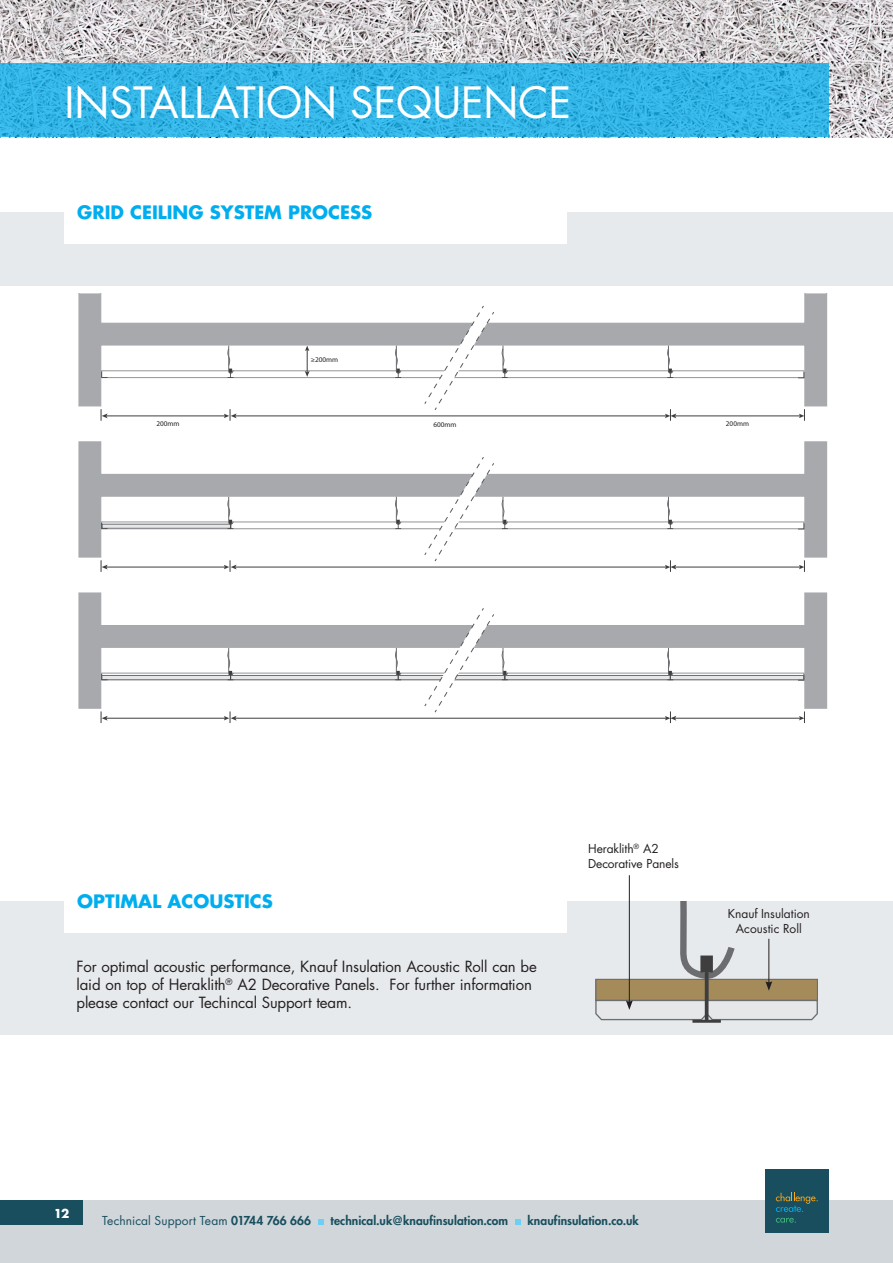
<style>
.page{position:relative;width:893px;height:1263px;background:#fff}
.page>*{position:absolute;margin:0;border:0;box-sizing:border-box;transform-origin:0 0}
.t1{font:42px "Futura Std";color:#fff}
._1_intro_13pt_orange{font:700 18px "Futura Std";color:#00aeef}
._05_Body_Copy_01{font:15px/18px "Futura Std";letter-spacing:-.01em;color:#231f20}
._05_Body_Copy_01-2{font:12px/14.4px "Futura Std";letter-spacing:-.005em;color:#231f20;text-align:center}
.t2{font:800 12px "Futura Std";letter-spacing:.005em;color:#184e5d}
.t3{font:12px "Futura Std";letter-spacing:.01em;color:#184e5d}
.t4{font:700 12px "Futura Std";color:#fff}
.t5{font:7.95px "Myriad Pro";color:#231f20}
.t6{font:7.2px "Myriad Pro";color:#231f20}
.s1{font-weight:800}
</style>
<div class="page">
<div style="left:0;top:1201px;width:893px;height:62px;background:#d0d6da"></div>
<svg style="left:318px;top:1220px;width:6px;height:5px"></svg>
<svg style="left:515px;top:1220px;width:6px;height:5px"></svg>
<div style="left:0;top:1201px;width:82px;height:24px;background:#184e5d"></div>
<div style="left:765px;top:1169px;width:64px;height:63px;background:#184e5d"></div>
<svg style="left:776px;top:1193px;width:42px;height:19px"></svg>
<svg style="left:776px;top:1218px;width:20px;height:4px"></svg>
<img style="left:0;top:0;width:893px;height:137px">
<div style="left:0;top:212px;width:893px;height:74px;background:#e7eaec"></div>
<div style="left:65px;top:179px;width:502px;height:65px;background:#fff"></div>
<svg style="left:0;top:64px;width:829px;height:73px;background:#31b3e4"></svg>
<svg style="left:78px;top:293px;width:750px;height:114px"></svg>
<svg style="left:424px;top:305px;width:71px;height:105px"></svg>
<hr style="left:106px;top:416px;width:120px;height:1px;background:#3e3e3f">
<svg style="left:101px;top:409px;width:7px;height:12px"></svg>
<svg style="left:305px;top:346px;width:5px;height:31px"></svg>
<hr style="left:675px;top:416px;width:126px;height:1px;background:#3e3e3f">
<svg style="left:799px;top:409px;width:6px;height:12px"></svg>
<hr style="left:235px;top:416px;width:432px;height:1px;background:#3e3e3f">
<svg style="left:224px;top:409px;width:13px;height:12px"></svg>
<svg style="left:665px;top:409px;width:11px;height:12px"></svg>
<svg style="left:227px;top:345px;width:7px;height:33px"></svg>
<svg style="left:395px;top:345px;width:6px;height:33px"></svg>
<svg style="left:501px;top:345px;width:7px;height:33px"></svg>
<svg style="left:667px;top:345px;width:6px;height:33px"></svg>
<svg style="left:101px;top:372px;width:7px;height:6px"></svg>
<svg style="left:798px;top:372px;width:6px;height:6px"></svg>
<svg style="left:78px;top:441px;width:750px;height:117px"></svg>
<svg style="left:424px;top:456px;width:71px;height:106px"></svg>
<hr style="left:106px;top:567px;width:120px;height:1px;background:#3e3e3f">
<svg style="left:101px;top:560px;width:7px;height:12px"></svg>
<hr style="left:675px;top:567px;width:126px;height:1px;background:#3e3e3f">
<svg style="left:799px;top:560px;width:6px;height:12px"></svg>
<hr style="left:235px;top:567px;width:432px;height:1px;background:#3e3e3f">
<svg style="left:224px;top:560px;width:13px;height:12px"></svg>
<svg style="left:665px;top:560px;width:11px;height:12px"></svg>
<svg style="left:227px;top:496px;width:7px;height:33px"></svg>
<svg style="left:395px;top:496px;width:6px;height:33px"></svg>
<svg style="left:501px;top:496px;width:7px;height:33px"></svg>
<svg style="left:667px;top:496px;width:6px;height:33px"></svg>
<svg style="left:101px;top:523px;width:7px;height:6px"></svg>
<svg style="left:798px;top:523px;width:6px;height:6px"></svg>
<svg style="left:78px;top:592px;width:750px;height:117px"></svg>
<svg style="left:424px;top:607px;width:71px;height:106px"></svg>
<hr style="left:106px;top:718px;width:120px;height:1px;background:#3e3e3f">
<svg style="left:101px;top:711px;width:7px;height:12px"></svg>
<hr style="left:675px;top:718px;width:126px;height:1px;background:#3e3e3f">
<svg style="left:799px;top:711px;width:6px;height:12px"></svg>
<hr style="left:235px;top:718px;width:432px;height:1px;background:#3e3e3f">
<svg style="left:224px;top:711px;width:13px;height:12px"></svg>
<svg style="left:665px;top:711px;width:11px;height:12px"></svg>
<svg style="left:227px;top:647px;width:7px;height:33px"></svg>
<svg style="left:395px;top:647px;width:6px;height:33px"></svg>
<svg style="left:501px;top:647px;width:7px;height:33px"></svg>
<svg style="left:667px;top:647px;width:6px;height:33px"></svg>
<svg style="left:101px;top:674px;width:7px;height:6px"></svg>
<svg style="left:798px;top:674px;width:6px;height:7px"></svg>
<div style="left:0;top:901px;width:893px;height:134px;background:#e7eaec"></div>
<div style="left:65px;top:867px;width:502px;height:66px;background:#fff"></div>
<hr style="left:629px;top:875px;width:1px;height:128px;background:#231f20">
<svg style="left:595px;top:901px;width:223px;height:122px"></svg>
<p class="t1" style="left:65px;top:76px;width:508px">INSTALLATION SEQUENCE</p>
<p class="_1_intro_13pt_orange" style="left:77px;top:200px;width:296px">GRID CEILING SYSTEM PROCESS</p>
<p class="t6" style="left:157px;top:419px;width:25px">200mm</p>
<p class="t6" style="left:311px;top:355px;width:29px">≥200mm</p>
<p class="t6" style="left:433px;top:420px;width:25px">600mm</p>
<p class="t6" style="left:726px;top:419px;width:25px">200mm</p>
<p class="_1_intro_13pt_orange" style="left:77px;top:889px;width:197px">OPTIMAL ACOUSTICS</p>
<p class="_05_Body_Copy_01-2" style="left:588px;top:842px;width:92px;text-align:left">Heraklith<sup>®</sup> A2<br>Decorative Panels</p>
<p class="_05_Body_Copy_01-2" style="left:728px;top:907px;width:84px">Knauf Insulation<br>Acoustic Roll</p>
<p class="_05_Body_Copy_01" style="left:77px;top:957px;width:462px">For optimal acoustic performance, Knauf Insulation Acoustic Roll can be laid on top of Heraklith<sup>®</sup> A2 Decorative Panels. For further information please contact our Techincal Support team.</p>
<p class="t5" style="left:131px;top:977px;width:27px">600mm</p>
<p class="t5" style="left:457px;top:976px;width:27px">200mm</p>
<p class="t4" style="left:54px;top:1205px;width:17px">12</p>
<p class="t3" style="left:102px;top:1213px;width:211px">Technical Support Team <span class="s1">01744 766 666</span></p>
<p class="t2" style="left:330px;top:1213px;width:179px">technical.uk@knaufinsulation.com</p>
<p class="t2" style="left:527px;top:1213px;width:113px">knaufinsulation.co.uk</p>
</div>
